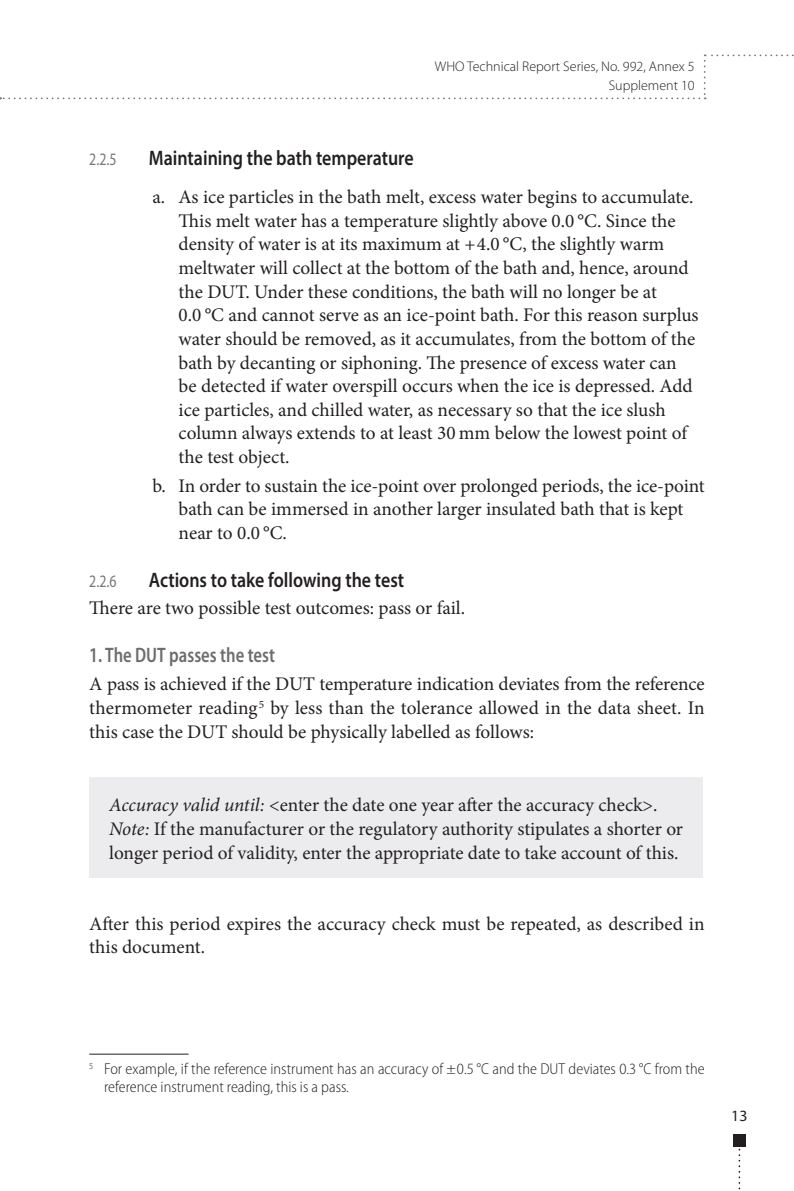
<style>
.page{position:relative;width:794px;height:1191px;background:#fff}
.page>*{position:absolute;margin:0;border:0;box-sizing:border-box;transform-origin:0 0}
.t1{font:600 21px "Myriad Pro";color:#231f20;scale:.85 1}
.t2{font:600 semi-condensed 21px "Myriad Pro";color:#6c6d70;scale:.85 1}
.t3{font:19.25px/23.6px "Minion Pro";color:#231f20}
.t4{font:semi-condensed 17.5px "Myriad Pro";color:#76787b;scale:.85 1}
.t5{font:300 semi-condensed 15.75px/17.5px "Myriad Pro";color:#231f20}
.t6{font:15.75px "Myriad Pro";color:#231f20}
.t7{font:300 14px/19.2px "Myriad Pro";color:#231f20;text-align:right}
.s1{font-style:italic}
</style>
<div class="page">
<div style="left:733px;top:1134px;width:13px;height:12px;background:#231f20"></div>
<svg style="left:738px;top:1146px;width:2px;height:44px"></svg>
<svg style="left:0;top:54px;width:794px;height:45px"></svg>
<div style="left:89px;top:777px;width:614px;height:101px;background:#ececee"></div>
<hr style="left:89px;top:1053px;width:100px;height:1px;background:#231f20">
<p class="t7" style="left:435px;top:57px;width:261px">WHO Technical Report Series, No. 992, Annex 5<br>Supplement 10</p>
<p class="t4" style="left:89px;top:148px;width:34px">2.2.5</p>
<p class="t1" style="left:149px;top:144px;width:313px">Maintaining the bath temperature</p>
<p class="t3" style="left:179px;top:185px;width:521px;text-indent:-26px">a. As ice particles in the bath melt, excess water begins to accumulate.<br>This melt water has a temperature slightly above 0.0 °C. Since the density of water is at its maximum at +4.0 °C, the slightly warm meltwater will collect at the bottom of the bath and, hence, around the DUT. Under these conditions, the bath will no longer be at<br>0.0 °C and cannot serve as an ice-point bath. For this reason surplus water should be removed, as it accumulates, from the bottom of the bath by decanting or siphoning. The presence of excess water can be detected if water overspill occurs when the ice is depressed. Add ice particles, and chilled water, as necessary so that the ice slush column always extends to at least 30 mm below the lowest point of the test object.</p>
<p class="t3" style="left:179px;top:474px;width:527px;text-indent:-26px">b. In order to sustain the ice-point over prolonged periods, the ice-point bath can be immersed in another larger insulated bath that is kept near to 0.0 °C.</p>
<p class="t4" style="left:89px;top:570px;width:34px">2.2.6</p>
<p class="t1" style="left:149px;top:566px;width:302px">Actions to take following the test</p>
<p class="t3" style="left:89px;top:596px;width:377px">There are two possible test outcomes: pass or fail.</p>
<p class="t2" style="left:89px;top:641px;width:220px">1. The DUT passes the test</p>
<p class="t3" style="left:89px;top:672px;width:617px;text-align:justify">A pass is achieved if the DUT temperature indication deviates from the reference thermometer reading<sup>5</sup> by less than the tolerance allowed in the data sheet. In this case the DUT should be physically labelled as follows:</p>
<p class="t3" style="left:109px;top:793px;width:575px"><span class="s1">Accuracy valid until:</span> &lt;enter the date one year after the accuracy check&gt;.<br><span class="s1">Note:</span> If the manufacturer or the regulatory authority stipulates a shorter or longer period of validity, enter the appropriate date to take account of this.</p>
<p class="t3" style="left:89px;top:912px;width:617px">After this period expires the accuracy check must be repeated, as described in this document.</p>
<p class="t5" style="left:104px;top:1060px;width:602px;text-indent:-15px"><sup>5</sup> For example, if the reference instrument has an accuracy of ±0.5 °C and the DUT deviates 0.3 °C from the reference instrument reading, this is a pass.</p>
<p class="t6" style="left:731px;top:1106px;width:18px">13</p>
</div>
